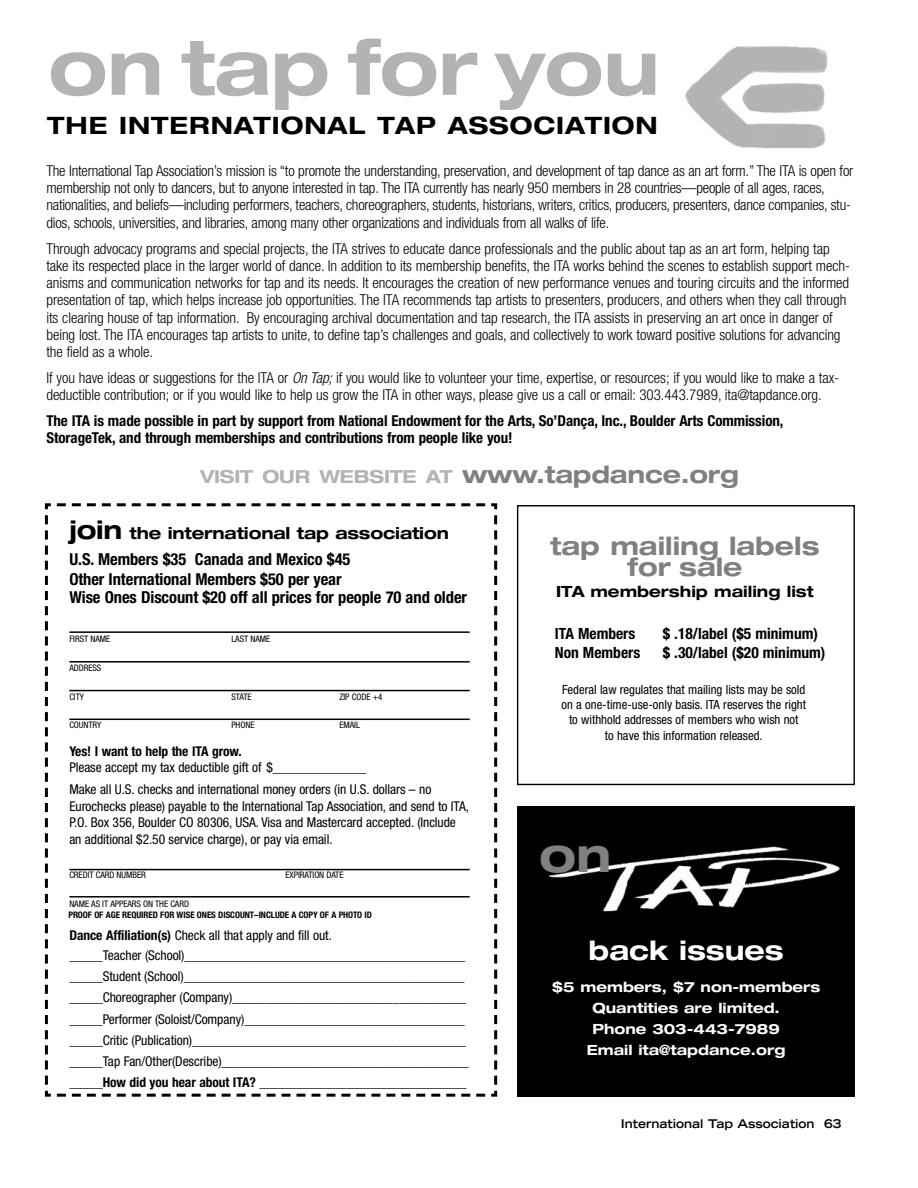
<style>
.page{position:relative;width:918px;height:1188px;background:#fff}
.page>*{position:absolute;margin:0;border:0;box-sizing:border-box;transform-origin:0 0}
.t1{font:700 expanded 76.5px "Helvetica Neue";letter-spacing:-.01em;color:#b3b3b3}
.t2{font:700 expanded 47.85px "Helvetica Neue";color:#808080}
.t3{font:700 expanded 26.7px "Helvetica Neue";color:#fff}
.t4{font:700 expanded 25.35px/21.1px "Helvetica Neue";color:#808080;text-align:center}
.t5{font:700 expanded 24px "Helvetica Neue";letter-spacing:.04em;color:#000}
.t6{font:700 expanded 18px "Helvetica Neue";letter-spacing:-.01em;color:#b3b3b3}
.t7{font:700 condensed 16.5px/26.7px "Helvetica Neue";letter-spacing:-.005em;color:#000}
.t8{font:700 condensed 15.45px "Helvetica Neue";color:#000}
.t9{font:700 expanded 15.45px "Helvetica Neue";color:#000}
.t10{font:300 condensed 15px/17.2px "Helvetica Neue";letter-spacing:-.005em;color:#000}
.t11{font:700 condensed 15px/17.2px "Helvetica Neue";letter-spacing:-.005em;color:#000}
.t12{font:700 expanded 14.1px/21.1px "Helvetica Neue";color:#fff;text-align:center}
.t13{font:condensed 13.5px/21.3px "Helvetica Neue";letter-spacing:-.005em;color:#000}
.t14{font:700 condensed 13.5px "Helvetica Neue";letter-spacing:-.005em;color:#000}
.t15{font:condensed 12.6px/15.1px "Helvetica Neue";color:#000;text-align:center}
.t16{font:700 expanded 12px "Trade Gothic LH";color:#000}
.t17{font:condensed 9px "Helvetica Neue";letter-spacing:-.005em;color:#000}
.t18{font:700 condensed 9px "Helvetica Neue";letter-spacing:-.005em;color:#000}
.s1{font-style:italic}
.s2{font-size:24px;color:#808080}
.s3{font-stretch:expanded;font-size:25.5px}
.s4{font-stretch:expanded}
.s5{font-weight:700}
</style>
<div class="page">
<img style="left:685px;top:46px;width:143px;height:103px">
<div style="left:517px;top:505px;width:338px;height:280px;border:1px solid #000"></div>
<div style="left:517px;top:807px;width:338px;height:290px;background:#000"></div>
<img style="left:548px;top:846px;width:292px;height:66px">
<svg style="left:44px;top:503px;width:454px;height:594px"></svg>
<hr style="left:69px;top:631px;width:401px;height:2px;background:#000">
<hr style="left:69px;top:661px;width:401px;height:2px;background:#000">
<hr style="left:69px;top:690px;width:401px;height:1px;background:#000">
<hr style="left:69px;top:719px;width:401px;height:1px;background:#000">
<hr style="left:69px;top:869px;width:401px;height:1px;background:#000">
<hr style="left:69px;top:896px;width:401px;height:2px;background:#000">
<div style="left:65px;top:910px;width:322px;height:14px;background:#fff"></div>
<h1 class="t1" style="left:48px;top:40px;width:613px">on tap for you</h1>
<h3 class="t5" style="left:47px;top:117px;width:612px">THE INTERNATIONAL TAP ASSOCIATION</h3>
<p class="t10" style="left:46px;top:163px;width:808px">The International Tap Association’s mission is “to promote the understanding, preservation, and development of tap dance as an art form.” The ITA is open for membership not only to dancers, but to anyone interested in tap. The ITA currently has nearly 950 members in 28 countries—people of all ages, races, nationalities, and beliefs—including performers, teachers, choreographers, students, historians, writers, critics, producers, presenters, dance companies, stu&shy;dios, schools, universities, and libraries, among many other organizations and individuals from all walks of life.</p>
<p class="t10" style="left:46px;top:241px;width:805px">Through advocacy programs and special projects, the ITA strives to educate dance professionals and the public about tap as an art form, helping tap take its respected place in the larger world of dance. In addition to its membership benefits, the ITA works behind the scenes to establish support mech&shy;anisms and communication networks for tap and its needs. It encourages the creation of new performance venues and touring circuits and the informed presentation of tap, which helps increase job opportunities. The ITA recommends tap artists to presenters, producers, and others when they call through its clearing house of tap information. By encouraging archival documentation and tap research, the ITA assists in preserving an art once in danger of being lost. The ITA encourages tap artists to unite, to define tap’s challenges and goals, and collectively to work toward positive solutions for advancing the field as a whole.</p>
<p class="t10" style="left:46px;top:370px;width:794px">If you have ideas or suggestions for the ITA or <span class="s1">On Tap;</span>if you would like to volunteer your time, expertise, or resources; if you would like to make a tax&shy;deductible contribution; or if you would like to help us grow the ITA in other ways, please give us a call or email: 303.443.7989, ita@tapdance.org.</p>
<p class="t11" style="left:46px;top:413px;width:739px">The ITA is made possible in part by support from National Endowment for the Arts, So’Dança, Inc., Boulder Arts Commission,<br>StorageTek, and through memberships and contributions from people like you!</p>
<p class="t6" style="left:200px;top:470px;width:540px">VISIT OUR WEBSITE AT <span class="s2">www.tapdance.org</span></p>
<p class="t7" style="left:69px;top:521px;width:381px"><span class="s3">join</span> <span class="s4">the international tap association<br></span>U.S. Members $35 Canada and Mexico $45</p>
<p class="t7" style="left:69px;top:571px;width:399px;line-height:18.3px">Other International Members $50 per year<br>Wise Ones Discount $20 off all prices for people 70 and older</p>
<p class="t17" style="left:69px;top:636px;width:42px">FIRST NAME</p>
<p class="t17" style="left:231px;top:636px;width:40px">LAST NAME</p>
<p class="t17" style="left:69px;top:664px;width:34px">ADDRESS</p>
<p class="t17" style="left:69px;top:693px;width:16px">CITY</p>
<p class="t17" style="left:231px;top:693px;width:22px">STATE</p>
<p class="t17" style="left:339px;top:693px;width:45px">ZIP CODE +4</p>
<p class="t17" style="left:69px;top:722px;width:33px">COUNTRY</p>
<p class="t17" style="left:231px;top:722px;width:25px">PHONE</p>
<p class="t17" style="left:339px;top:722px;width:22px">EMAIL</p>
<p class="t14" style="left:69px;top:746px;width:174px">Yes! I want to help the ITA grow.</p>
<p class="t13" style="left:69px;top:758px;width:364px;line-height:21.9px">Please accept my tax deductible gift of $______________<br>Make all U.S. checks and international money orders (in U.S. dollars – no</p>
<p class="t13" style="left:69px;top:799px;width:401px;line-height:16.5px">Eurochecks please) payable to the International Tap Association, and send to ITA,<br>P.O. Box 356, Boulder CO 80306, USA. Visa and Mastercard accepted. (Include an additional $2.50 service charge), or pay via email.</p>
<p class="t17" style="left:69px;top:872px;width:78px">CREDIT CARD NUMBER</p>
<p class="t17" style="left:285px;top:872px;width:60px">EXPIRATION DATE</p>
<p class="t17" style="left:69px;top:900px;width:121px">NAME AS IT APPEARS ON THE CARD</p>
<p class="t13" style="left:69px;top:927px;width:397px;line-height:19.5px"><span class="s5">Dance Affiliation(s)</span> Check all that apply and fill out.<br>_____Teacher (School)__________________________________________</p>
<p class="t13" style="left:69px;top:967px;width:401px">_____Student (School)__________________________________________ _____Choreographer (Company)___________________________________ _____Performer (Soloist/Company)_________________________________ _____Critic (Publication)_________________________________________ _____Tap Fan/Other(Describe)_____________________________________ _____<span class="s5">How did you hear about ITA?</span> _______________________________</p>
<h3 class="t4" style="left:550px;top:537px;width:271px">tap mailing labels for sale</h3>
<p class="t9" style="left:556px;top:586px;width:259px">ITA membership mailing list</p>
<p class="t8" style="left:555px;top:628px;width:82px">ITA Members</p>
<p class="t8" style="left:663px;top:628px;width:157px">$ .18/label ($5 minimum)</p>
<p class="t8" style="left:555px;top:647px;width:87px">Non Members</p>
<p class="t8" style="left:663px;top:647px;width:164px">$ .30/label ($20 minimum)</p>
<p class="t15" style="left:561px;top:683px;width:246px">Federal law regulates that mailing lists may be sold on a one-time-use-only basis. ITA reserves the right to withhold addresses of members who wish not<br>to have this information released.</p>
<h2 class="t2" style="left:539px;top:838px;width:74px">on</h2>
<p class="t18" style="left:68px;top:912px;width:305px">PROOF OF AGE REQUIRED FOR WISE ONES DISCOUNT–INCLUDE A COPY OF A PHOTO ID</p>
<h3 class="t3" style="left:589px;top:941px;width:197px">back issues</h3>
<p class="t12" style="left:552px;top:977px;width:270px">$5 members, $7 non-members<br>Quantities are limited.<br>Phone 303-443-7989<br>Email ita@tapdance.org</p>
<p class="t16" style="left:621px;top:1118px;width:222px">International Tap Association 63</p>
</div>
